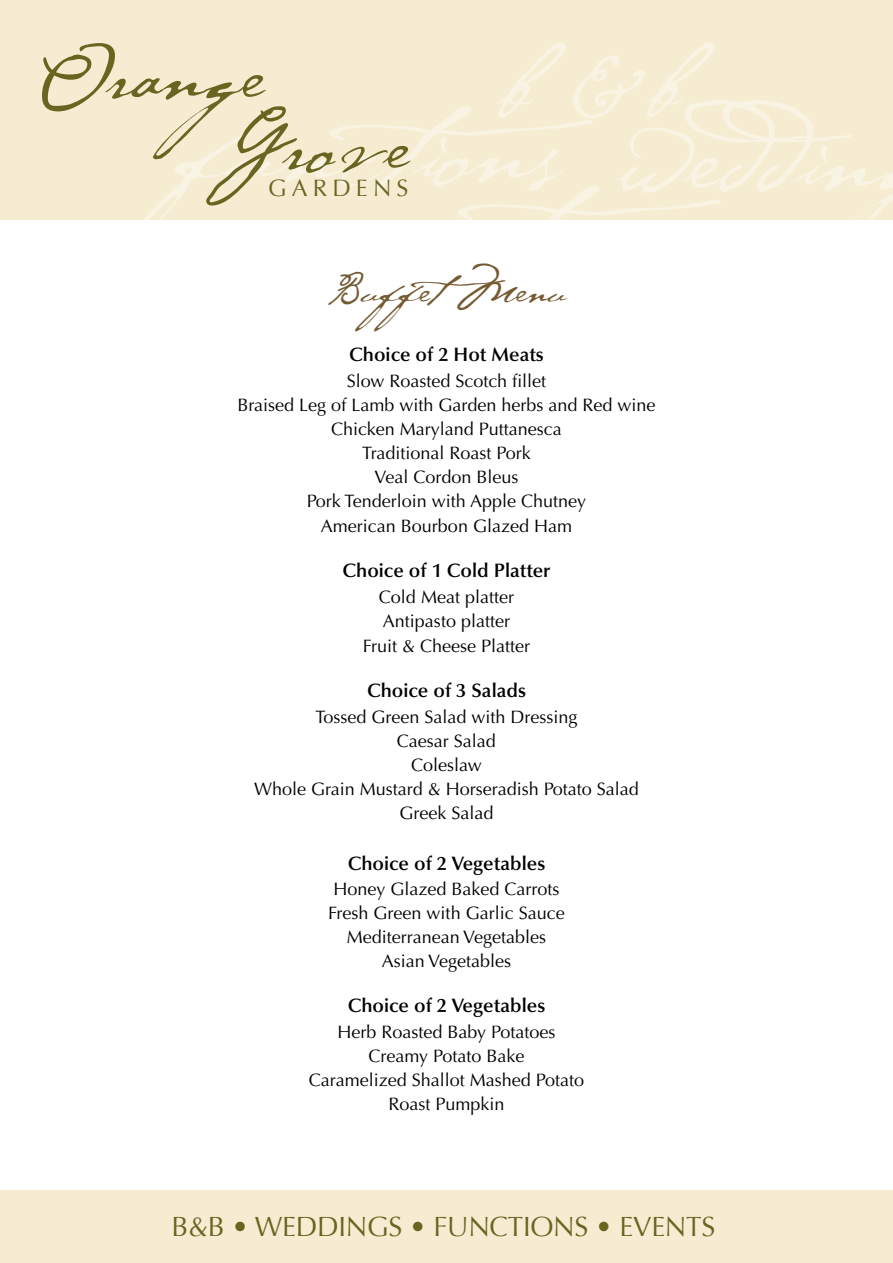
<style>
.page{position:relative;width:893px;height:1263px;background:#fff}
.page>*{position:absolute;margin:0;border:0;box-sizing:border-box;transform-origin:0 0}
.t1{font:92.7px/70.8px "Cezanne";color:#6a6421}
.t2{font:45px "Cezanne";color:#755a32}
.t3{font:27.75px "Optima";letter-spacing:-.01em;color:#6a6421}
.t4{font:23.7px "Optima";letter-spacing:.22em;color:#6a6421}
.t5{font:600 19.5px "Optima LT";color:#000}
.t6{font:18px/24px "Optima LT";color:#000;text-align:center}
</style>
<div class="page">
<div style="left:0;top:0;width:893px;height:220px;background:#f5ecd1"></div>
<div style="left:0;top:1191px;width:893px;height:72px;background:#f5ecd1"></div>
<svg style="left:143px;top:106px;width:450px;height:114px"></svg>
<svg style="left:617px;top:100px;width:276px;height:120px"></svg>
<svg style="left:318px;top:186px;width:404px;height:34px"></svg>
<svg style="left:497px;top:43px;width:218px;height:76px"></svg>
<h1 class="t1" style="left:210px;top:29px;width:200px;text-indent:-174px">Orange<br>Grove</h1>
<h3 class="t4" style="left:268px;top:174px;width:142px">GARDENS</h3>
<h2 class="t2" style="left:327px;top:259px;width:241px">BuffetMenu</h2>
<p class="t5" style="left:349px;top:343px;width:196px">Choice of 2 Hot Meats</p>
<p class="t6" style="left:237px;top:369px;width:419px">Slow Roasted Scotch fillet<br>Braised Leg of Lamb with Garden herbs and Red wine<br>Chicken Maryland Puttanesca<br>Traditional Roast Pork<br>Veal Cordon Bleus<br>Pork Tenderloin with Apple Chutney<br>American Bourbon Glazed Ham</p>
<p class="t5" style="left:342px;top:559px;width:210px">Choice of 1 Cold Platter</p>
<p class="t6" style="left:363px;top:585px;width:169px;line-height:24.8px">Cold Meat platter<br>Antipasto platter<br>Fruit &amp; Cheese Platter</p>
<p class="t5" style="left:367px;top:679px;width:160px">Choice of 3 Salads</p>
<p class="t6" style="left:254px;top:705px;width:386px">Tossed Green Salad with Dressing<br>Caesar Salad<br>Coleslaw<br>Whole Grain Mustard &amp; Horseradish Potato Salad<br>Greek Salad</p>
<p class="t5" style="left:348px;top:852px;width:199px">Choice of 2 Vegetables</p>
<p class="t6" style="left:328px;top:877px;width:238px">Honey Glazed Baked Carrots<br>Fresh Green with Garlic Sauce<br>Mediterranean Vegetables<br>Asian Vegetables</p>
<p class="t5" style="left:348px;top:994px;width:199px">Choice of 2 Vegetables</p>
<p class="t6" style="left:309px;top:1020px;width:277px">Herb Roasted Baby Potatoes<br>Creamy Potato Bake<br>Caramelized Shallot Mashed Potato<br>Roast Pumpkin</p>
<h3 class="t3" style="left:171px;top:1210px;width:545px">B&amp;B • WEDDINGS • FUNCTIONS • EVENTS</h3>
</div>
